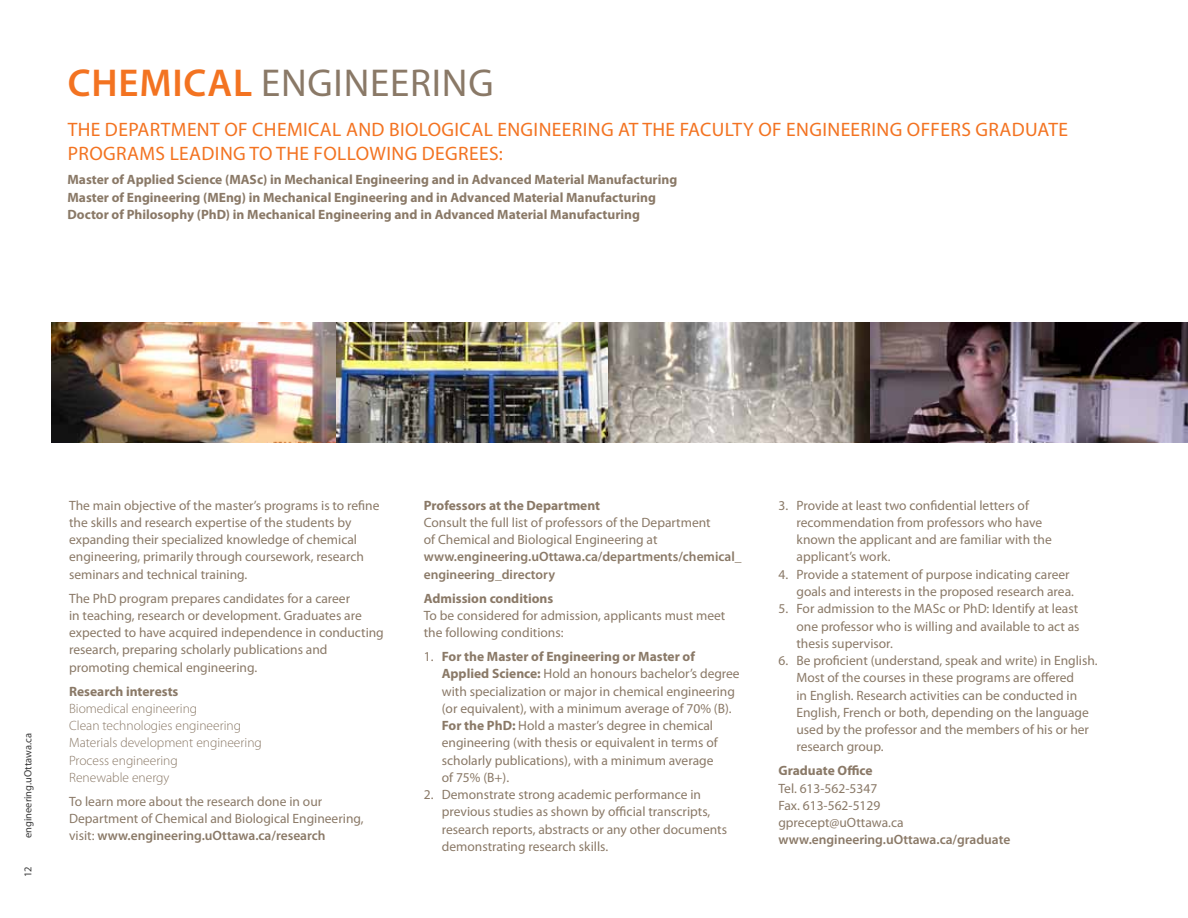
<style>
.page{position:relative;width:1188px;height:918px;background:#fff}
.page>*{position:absolute;margin:0;border:0;box-sizing:border-box;transform-origin:0 0}
.t1{font:39px "Myriad Pro";color:#8a7967}
.t2{font:19.5px "Myriad Pro";letter-spacing:.02em;color:#f37321}
.t3{font:13.5px/17.2px "Myriad Pro";color:#8a7967}
.t4{font:700 13.5px/17.2px "Myriad Pro";color:#8a7967}
.t5{font:300 13.5px/17.2px "Myriad Pro";color:#8a7967}
.t6{font:600 13.5px/17.2px "Myriad Pro";color:#8a7967}
.t7{font:10.5px "Myriad Pro";color:#393939}
.s1{font-weight:600;color:#f37321}
.s2{font-weight:600}
.s3{font-weight:700}
</style>
<div class="page">
<img style="left:608px;top:323px;width:263px;height:119px">
<img style="left:51px;top:323px;width:557px;height:119px">
<img style="left:871px;top:323px;width:317px;height:119px">
<h1 class="t1" style="left:68px;top:59px;width:236px"><span class="s1">Chemical</span> Engineering</h1>
<h2 class="t2" style="left:68px;top:118px;width:95px">The Department</h2>
<h2 class="t2" style="left:224px;top:118px;width:52px">of Chemic</h2>
<h2 class="t2" style="left:320px;top:118px;width:120px">al and Biologic</h2>
<h2 class="t2" style="left:471px;top:118px;width:48px">al Engineering</h2>
<h2 class="t2" style="left:618px;top:118px;width:36px">at the</h2>
<h2 class="t2" style="left:680px;top:118px;width:128px">Facu lty of Engineering</h2>
<h2 class="t2" style="left:907px;top:118px;width:12px">offers</h2>
<h2 class="t2" style="left:976px;top:118px;width:84px">graduate</h2>
<h2 class="t2" style="left:68px;top:142px;width:13px">progr</h2>
<h2 class="t2" style="left:127px;top:142px;width:86px">ams leading</h2>
<h2 class="t2" style="left:250px;top:142px;width:39px">to the</h2>
<h2 class="t2" style="left:314px;top:142px;width:56px">following</h2>
<h2 class="t2" style="left:422px;top:142px;width:12px">degrees</h2>
<h2 class="t2" style="left:499px;top:142px;width:6px">:</h2>
<p class="t4" style="left:68px;top:171px;width:611px">Master of Applied Science (MASc) in Mechanical Engineering and in Advanced Material Manufacturing<br>Master of Engineering (MEng) in Mechanical Engineering and in Advanced Material Manufacturing<br>Doctor of Philosophy (PhD) in Mechanical Engineering and in Advanced Material Manufacturing</p>
<p class="t7" style="left:22px;top:838px;width:107px;rotate:-90deg">engineering.uOttawa.ca</p>
<p class="t7" style="left:22px;top:877px;width:12px;rotate:-90deg">12</p>
<p class="t3" style="left:69px;top:496px;width:312px">The main objective of the master’s programs is to refine the skills and research expertise of the students by expanding their specialized knowledge of chemical engineering, primarily through coursework, research seminars and technical training.</p>
<p class="t3" style="left:69px;top:589px;width:316px">The PhD program prepares candidates for a career<br>in teaching, research or development. Graduates are expected to have acquired independence in conducting research, preparing scholarly publications and promoting chemical engineering.</p>
<p class="t4" style="left:69px;top:682px;width:111px">Research interests</p>
<p class="t5" style="left:69px;top:700px;width:194px">Biomedical engineering<br>Clean technologies engineering<br>Materials development engineering<br>Process engineering<br>Renewable energy</p>
<p class="t3" style="left:69px;top:793px;width:296px">To learn more about the research done in our<br>Department of Chemical and Biological Engineering, visit: <span class="s2">www.engineering.uOttawa.ca/research</span></p>
<p class="t4" style="left:424px;top:496px;width:178px">Professors at the Department</p>
<p class="t3" style="left:424px;top:514px;width:288px">Consult the full list of professors of the Department of Chemical and Biological Engineering at</p>
<p class="t6" style="left:424px;top:548px;width:319px">www.engineering.uOttawa.ca/departments/chemical_ engineering_directory</p>
<p class="t4" style="left:424px;top:589px;width:131px">Admission conditions</p>
<p class="t3" style="left:424px;top:607px;width:303px">To be considered for admission, applicants must meet the following conditions:</p>
<p class="t3" style="left:442px;top:648px;width:299px;text-indent:-18px">1. <span class="s3">For the Master of Engineering or Master of Applied Science:</span> Hold an honours bachelor’s degree with specialization or major in chemical engineering (or equivalent), with a minimum average of 70% (B).<br><span class="s3">For the PhD:</span> Hold a master’s degree in chemical engineering (with thesis or equivalent in terms of scholarly publications), with a minimum average<br>of 75% (B+).</p>
<p class="t3" style="left:442px;top:786px;width:287px;text-indent:-18px">2. Demonstrate strong academic performance in previous studies as shown by official transcripts, research reports, abstracts or any other documents demonstrating research skills.</p>
<p class="t3" style="left:796px;top:496px;width:257px;text-indent:-18px">3. Provide at least two confidential letters of recommendation from professors who have known the applicant and are familiar with the applicant’s work.</p>
<p class="t3" style="left:796px;top:565px;width:279px;text-indent:-18px">4. Provide a statement of purpose indicating career goals and interests in the proposed research area.</p>
<p class="t3" style="left:796px;top:600px;width:285px;text-align:justify;text-indent:-18px">5. For admission to the MASc or PhD: Identify at least one professor who is willing and available to act as thesis supervisor.</p>
<p class="t3" style="left:796px;top:652px;width:303px;text-indent:-18px">6. Be proficient (understand, speak and write) in English.<br>Most of the courses in these programs are offered<br>in English. Research activities can be conducted in English, French or both, depending on the language used by the professor and the members of his or her research group.</p>
<p class="t4" style="left:779px;top:762px;width:96px">Graduate Office</p>
<p class="t3" style="left:779px;top:779px;width:127px">Tel. 613-562-5347<br>Fax. 613-562-5129 gprecept@uOttawa.ca</p>
<p class="t6" style="left:779px;top:831px;width:233px">www.engineering.uOttawa.ca/graduate</p>
</div>
